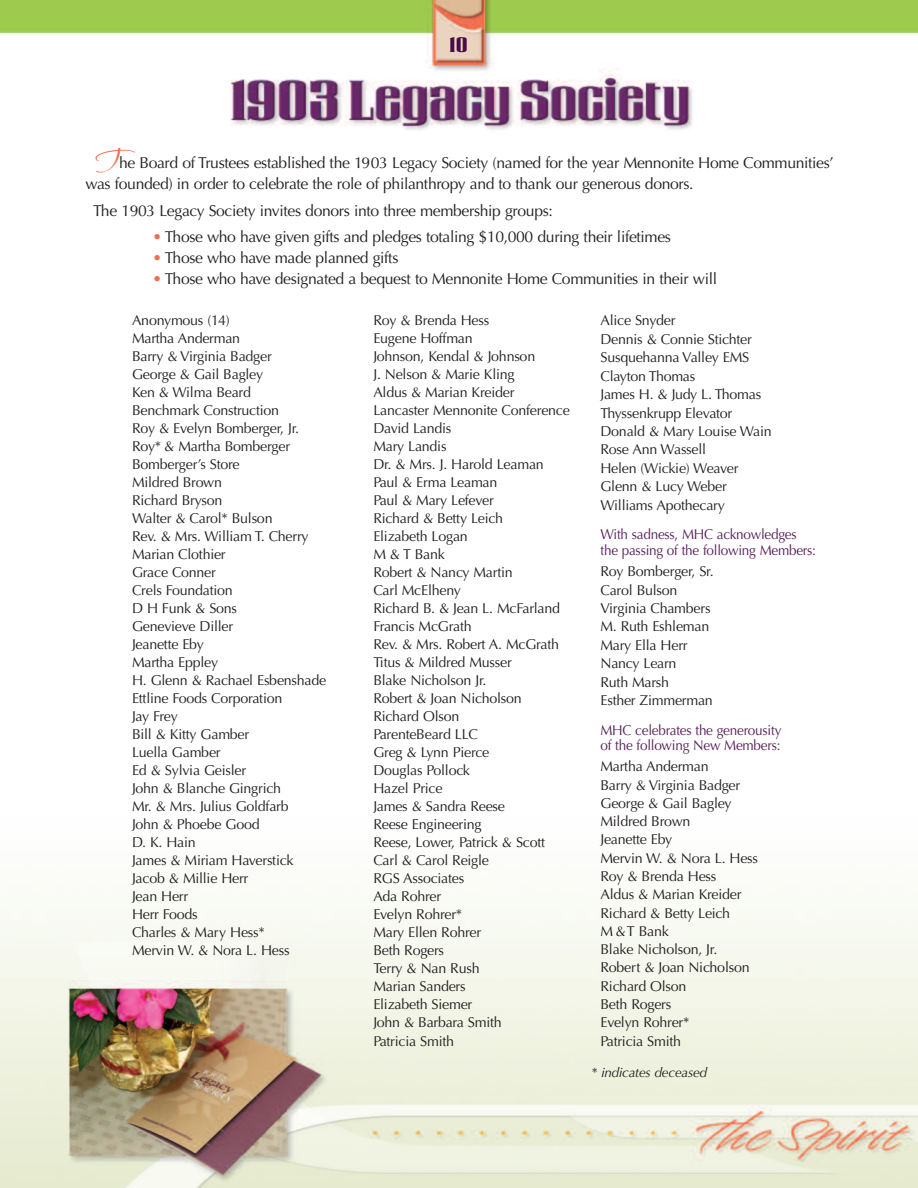
<style>
.page{position:relative;width:918px;height:1188px;background:#fff}
.page>*{position:absolute;margin:0;border:0;box-sizing:border-box;transform-origin:0 0}
.t1{font:18px "gogolatin";color:#480c49;scale:1.6 1}
.t2{font:15.75px/21px "Optima";letter-spacing:-.02em;color:#231f20}
.t3{font:14.25px/18px "Optima";letter-spacing:-.015em;color:#231f20}
.t4{font:14.25px/15.8px "Optima";letter-spacing:-.015em;color:#582159;scale:.95 1}
.t5{font:italic 13.5px "Optima";letter-spacing:-.015em;color:#231f20}
.s1{font-family:"Inspiration ROB";font-size:27px;color:#ef6e50}
.s2{color:#ef6e50}
.s3{font-style:normal}
</style>
<div class="page">
<img style="left:0;top:0;width:918px;height:1188px">
<div style="left:84px;top:148px;width:753px;height:159px;background:#fff"></div>
<p class="t1" style="left:450px;top:34px;width:14px">10</p>
<p class="t2" style="left:86px;top:154px;width:750px;text-indent:10px"><span class="s1">T</span>he Board of Trustees established the 1903 Legacy Society (named for the year Mennonite Home Communities’ was founded) in order to celebrate the role of philanthropy and to thank our generous donors.</p>
<p class="t2" style="left:93px;top:201px;width:461px">The 1903 Legacy Society invites donors into three membership groups:</p>
<p class="t2" style="left:152px;top:228px;width:520px"><span class="s2">•</span> Those who have given gifts and pledges totaling $10,000 during their lifetimes</p>
<p class="t2" style="left:152px;top:249px;width:248px"><span class="s2">•</span> Those who have made planned gifts</p>
<p class="t2" style="left:152px;top:270px;width:566px"><span class="s2">•</span> Those who have designated a bequest to Mennonite Home Communities in their will</p>
<p class="t3" style="left:132px;top:313px;width:196px">Anonymous (14)<br>Martha Anderman<br>Barry &amp; Virginia Badger<br>George &amp; Gail Bagley<br>Ken &amp; Wilma Beard<br>Benchmark Construction<br>Roy &amp; Evelyn Bomberger, Jr.<br>Roy* &amp; Martha Bomberger<br>Bomberger’s Store<br>Mildred Brown<br>Richard Bryson<br>Walter &amp; Carol* Bulson<br>Rev. &amp; Mrs. William T. Cherry<br>Marian Clothier<br>Grace Conner<br>Crels Foundation<br>D H Funk &amp; Sons<br>Genevieve Diller<br>Jeanette Eby<br>Martha Eppley<br>H. Glenn &amp; Rachael Esbenshade<br>Ettline Foods Corporation<br>Jay Frey<br>Bill &amp; Kitty Gamber<br>Luella Gamber<br>Ed &amp; Sylvia Geisler<br>John &amp; Blanche Gingrich<br>Mr. &amp; Mrs. Julius Goldfarb<br>John &amp; Phoebe Good<br>D. K. Hain<br>James &amp; Miriam Haverstick<br>Jacob &amp; Millie Herr<br>Jean Herr<br>Herr Foods<br>Charles &amp; Mary Hess*<br>Mervin W. &amp; Nora L. Hess</p>
<p class="t3" style="left:373px;top:313px;width:198px">Roy &amp; Brenda Hess<br>Eugene Hoffman<br>Johnson, Kendal &amp; Johnson<br>J. Nelson &amp; Marie Kling<br>Aldus &amp; Marian Kreider<br>Lancaster Mennonite Conference<br>David Landis<br>Mary Landis<br>Dr. &amp; Mrs. J. Harold Leaman<br>Paul &amp; Erma Leaman<br>Paul &amp; Mary Lefever<br>Richard &amp; Betty Leich<br>Elizabeth Logan<br>M &amp;T Bank<br>Robert &amp; Nancy Martin<br>Carl McElheny<br>Richard B. &amp; Jean L. McFarland<br>Francis McGrath<br>Rev. &amp; Mrs. Robert A. McGrath<br>Titus &amp; Mildred Musser<br>Blake Nicholson Jr.<br>Robert &amp; Joan Nicholson<br>Richard Olson<br>ParenteBeard LLC<br>Greg &amp; Lynn Pierce<br>Douglas Pollock<br>Hazel Price<br>James &amp; Sandra Reese<br>Reese Engineering<br>Reese, Lower, Patrick &amp; Scott<br>Carl &amp; Carol Reigle<br>RGS Associates<br>Ada Rohrer<br>Evelyn Rohrer*<br>Mary Ellen Rohrer<br>Beth Rogers<br>Terry &amp; Nan Rush<br>Marian Sanders<br>Elizabeth Siemer<br>John &amp; Barbara Smith<br>Patricia Smith</p>
<p class="t3" style="left:600px;top:312px;width:173px;line-height:18.5px">Alice Snyder<br>Dennis &amp; Connie Stichter<br>Susquehanna Valley EMS<br>Clayton Thomas<br>James H. &amp; Judy L. Thomas<br>Thyssenkrupp Elevator<br>Donald &amp; Mary Louise Wain<br>Rose Ann Wassell<br>Helen (Wickie) Weaver<br>Glenn &amp; Lucy Weber<br>Williams Apothecary</p>
<p class="t4" style="left:600px;top:528px;width:228px">With sadness, MHC acknowledges the passing of the following Members:</p>
<p class="t3" style="left:600px;top:563px;width:115px;line-height:18.5px">Roy Bomberger, Sr.<br>Carol Bulson<br>Virginia Chambers<br>M. Ruth Eshleman<br>Mary Ella Herr<br>Nancy Learn<br>Ruth Marsh<br>Esther Zimmerman</p>
<p class="t4" style="left:600px;top:723px;width:192px">MHC celebrates the generousity of the following New Members:</p>
<p class="t3" style="left:600px;top:759px;width:159px">Martha Anderman<br>Barry &amp; Virginia Badger<br>George &amp; Gail Bagley<br>Mildred Brown<br>Jeanette Eby<br>Mervin W. &amp; Nora L. Hess<br>Roy &amp; Brenda Hess<br>Aldus &amp; Marian Kreider<br>Richard &amp; Betty Leich<br>M&amp;T Bank<br>Blake Nicholson, Jr.<br>Robert &amp; Joan Nicholson<br>Richard Olson<br>Beth Rogers<br>Evelyn Rohrer*<br>Patricia Smith</p>
<p class="t5" style="left:592px;top:1067px;width:117px"><span class="s3">*</span> indicates deceased</p>
</div>
